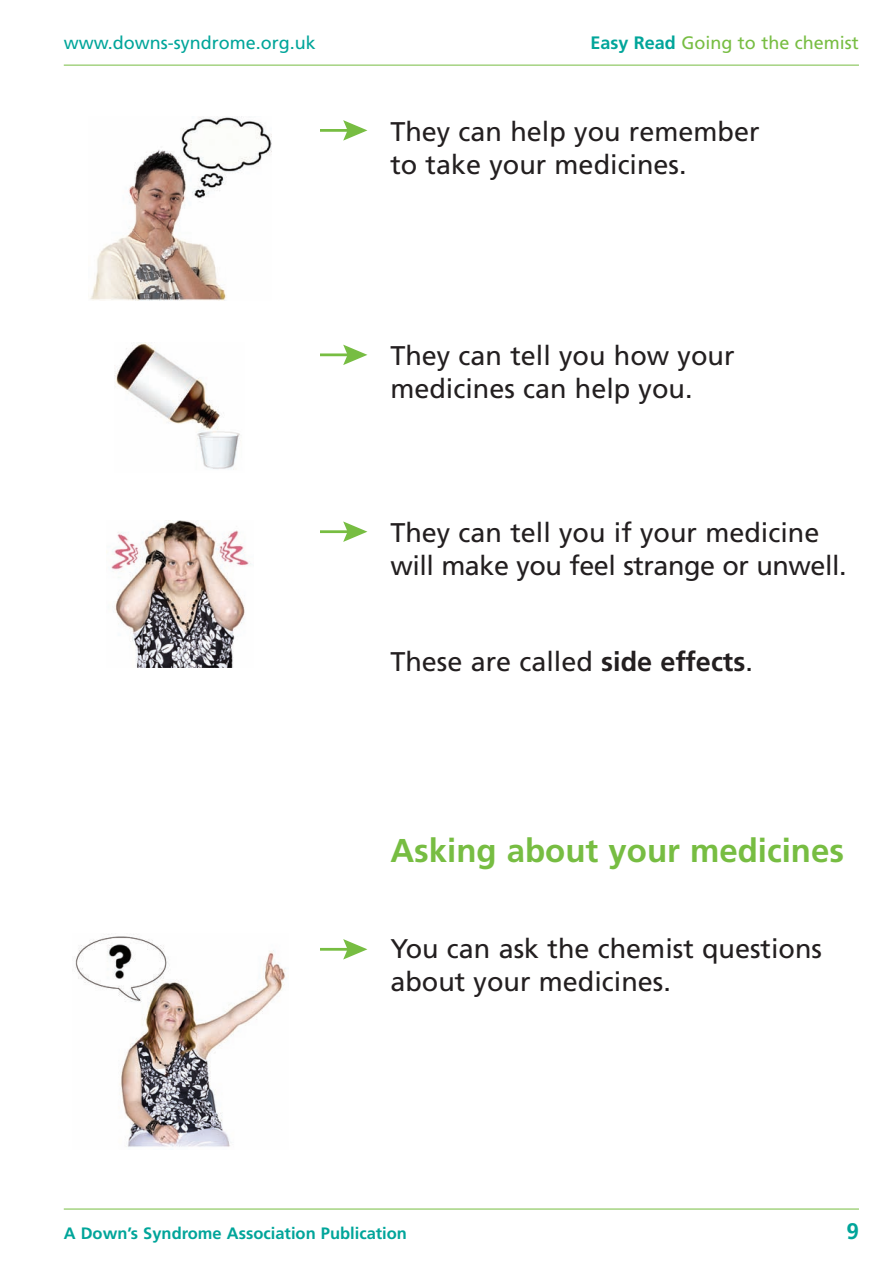
<style>
.page{position:relative;width:893px;height:1263px;background:#fff}
.page>*{position:absolute;margin:0;border:0;box-sizing:border-box;transform-origin:0 0}
.t1{font:700 33px "Frutiger";color:#77bd42}
.t2{font:27px/33px "Frutiger";color:#231f20}
.t3{font:700 22.5px "Frutiger";color:#00a59a}
.t4{font:18px "Frutiger";color:#00a59a}
.t5{font:18px "Frutiger";color:#77bd42}
.t6{font:700 16.5px "Frutiger";color:#00a59a}
.s1{font-weight:700;color:#00a59a}
.s2{font-weight:700}
</style>
<div class="page">
<hr style="left:64px;top:65px;width:795px;height:1px;background:#77bd42">
<hr style="left:64px;top:1209px;width:795px;height:1px;background:#77bd42">
<hr style="left:320px;top:129px;width:31px;height:3px;background:#77bd42">
<svg style="left:343px;top:120px;width:24px;height:21px"></svg>
<img style="left:90px;top:116px;width:182px;height:184px">
<hr style="left:320px;top:530px;width:31px;height:3px;background:#77bd42">
<svg style="left:343px;top:521px;width:24px;height:21px"></svg>
<hr style="left:320px;top:948px;width:31px;height:3px;background:#77bd42">
<svg style="left:343px;top:939px;width:24px;height:20px"></svg>
<img style="left:111px;top:520px;width:140px;height:147px">
<hr style="left:320px;top:353px;width:31px;height:3px;background:#77bd42">
<svg style="left:343px;top:345px;width:24px;height:20px"></svg>
<img style="left:115px;top:343px;width:125px;height:127px">
<img style="left:75px;top:934px;width:211px;height:213px">
<p class="t4" style="left:64px;top:35px;width:254px">www.downs-syndrome.org.uk</p>
<p class="t5" style="left:590px;top:35px;width:270px"><span class="s1">Easy Read</span> Going to the chemist</p>
<p class="t2" style="left:390px;top:117px;width:371px">They can help you remember to take your medicines.</p>
<p class="t2" style="left:390px;top:341px;width:346px">They can tell you how your medicines can help you.</p>
<p class="t2" style="left:390px;top:518px;width:458px">They can tell you if your medicine will make you feel strange or unwell.</p>
<p class="t2" style="left:390px;top:647px;width:364px">These are called <span class="s2">side effects</span>.</p>
<p class="t1" style="left:390px;top:837px;width:455px">Asking about your medicines</p>
<p class="t2" style="left:390px;top:934px;width:433px">You can ask the chemist questions about your medicines.</p>
<p class="t6" style="left:64px;top:1226px;width:345px">A Down’s Syndrome Association Publication</p>
<p class="t3" style="left:846px;top:1222px;width:14px">9</p>
</div>
